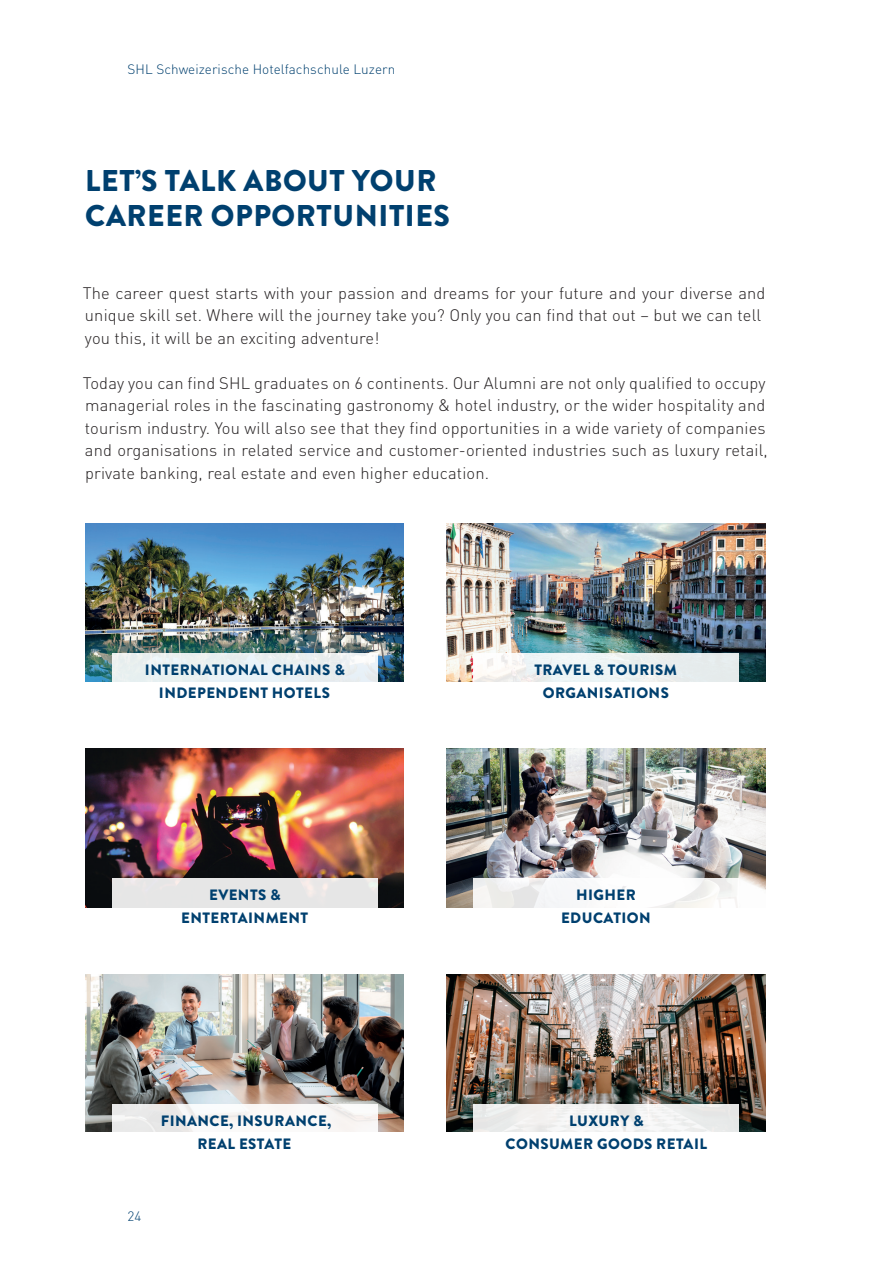
<style>
.page{position:relative;width:893px;height:1263px;background:#fff}
.page>*{position:absolute;margin:0;border:0;box-sizing:border-box;transform-origin:0 0}
.t1{font:900 30px/34.5px "Brandon Grotesque";letter-spacing:.02em;color:#00406f}
.t2{font:300 16.5px/22.5px "DIN Pro";letter-spacing:.01em;color:#231f20}
.t3{font:900 15px/22.5px "Brandon Grotesque";letter-spacing:.03em;color:#00406f;text-align:center}
.t4{font:300 13.5px "DIN Pro";letter-spacing:.005em;color:#00406f}
</style>
<div class="page">
<img style="left:85px;top:974px;width:319px;height:157px">
<img style="left:85px;top:749px;width:319px;height:158px">
<img style="left:85px;top:524px;width:319px;height:157px">
<div style="left:112px;top:653px;width:265px;height:56px;background:linear-gradient(to right,#f3f8f8,#f4f7f9)"></div>
<div style="left:112px;top:878px;width:265px;height:56px;background:linear-gradient(to right,#f2f2f2,#f3f3f2)"></div>
<svg style="left:112px;top:1103px;width:265px;height:29px;fill:#f8f6f5"></svg>
<img style="left:446px;top:524px;width:319px;height:157px">
<img style="left:446px;top:749px;width:319px;height:158px">
<img style="left:446px;top:974px;width:319px;height:157px">
<svg style="left:473px;top:653px;width:266px;height:29px;fill:#ecf1f1"></svg>
<div style="left:473px;top:878px;width:266px;height:56px;background:#fff"></div>
<div style="left:473px;top:1103px;width:266px;height:56px;background:linear-gradient(to bottom,#eaeaea,#fff)"></div>
<p class="t4" style="left:128px;top:59px;width:269px">SHL Schweizerische Hotelfachschule Luzern</p>
<h1 class="t1" style="left:85px;top:164px;width:366px">LET’S TALK ABOUT YOUR<br>CAREER OPPORTUNITIES</h1>
<p class="t2" style="left:83px;top:280px;width:684px">The career quest starts with your passion and dreams for your future and your diverse and unique skill set. Where will the journey take you? Only you can find that out – but we can tell you this, it will be an exciting adventure!</p>
<p class="t2" style="left:83px;top:370px;width:687px">Today you can find SHL graduates on 6 continents. Our Alumni are not only qualified to occupy managerial roles in the fascinating gastronomy &amp; hotel industry, or the wider hospitality and tourism industry. You will also see that they find opportunities in a wide variety of companies and organisations in related service and customer-oriented industries such as luxury retail, private banking, real estate and even higher education.</p>
<p class="t3" style="left:145px;top:659px;width:201px">INTERNATIONAL CHAINS &amp;<br>INDEPENDENT HOTELS</p>
<p class="t3" style="left:534px;top:659px;width:144px">TRAVEL &amp; TOURISM<br>ORGANISATIONS</p>
<p class="t3" style="left:181px;top:884px;width:129px">EVENTS &amp;<br>ENTERTAINMENT</p>
<p class="t3" style="left:561px;top:884px;width:91px">HIGHER<br>EDUCATION</p>
<p class="t3" style="left:161px;top:1110px;width:172px">FINANCE, INSURANCE,<br>REAL ESTATE</p>
<p class="t3" style="left:506px;top:1110px;width:203px">LUXURY &amp;<br>CONSUMER GOODS RETAIL</p>
<p class="t4" style="left:128px;top:1205px;width:15px">24</p>
</div>
